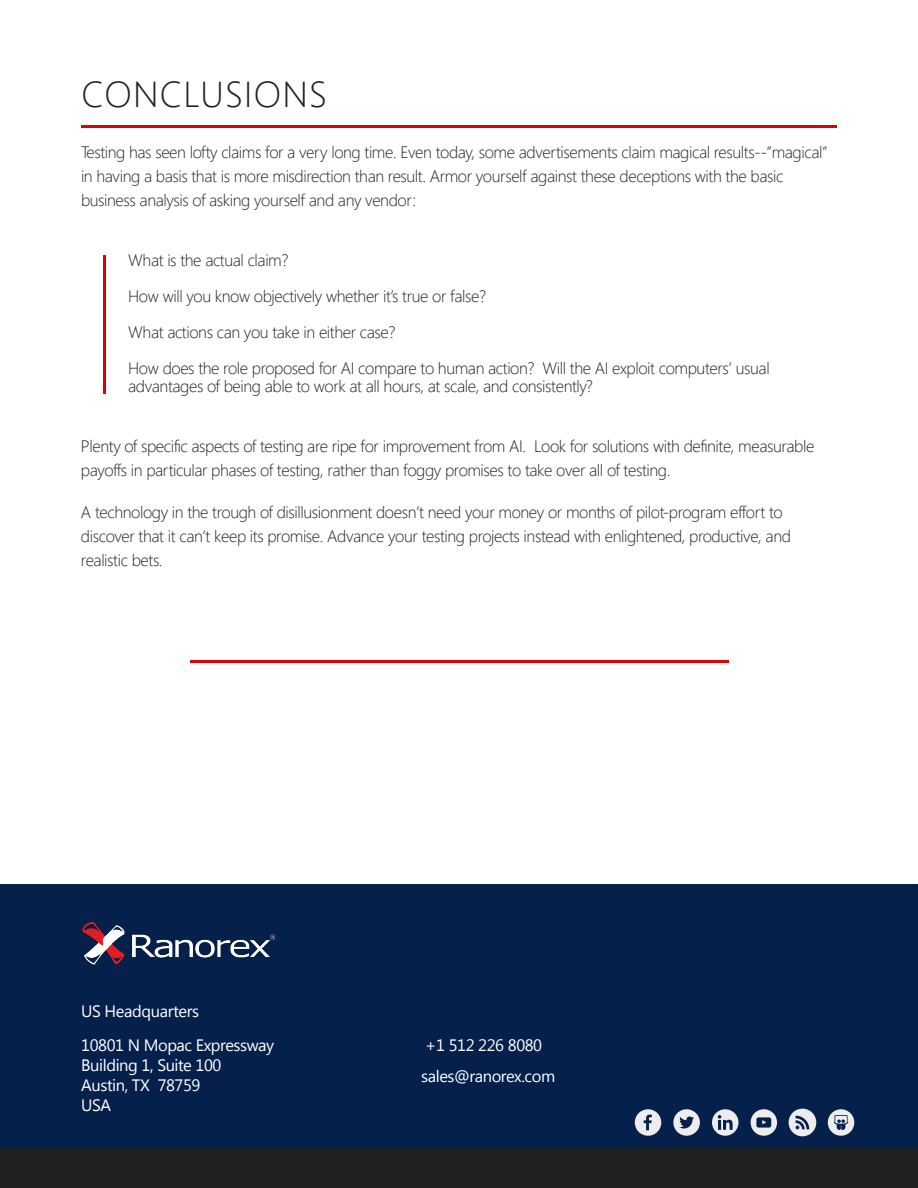
<style>
.page{position:relative;width:918px;height:1188px;background:#fff}
.page>*{position:absolute;margin:0;border:0;box-sizing:border-box;transform-origin:0 0}
.Heading_1_-_24_24_li{font:300 36px "Segoe UI";letter-spacing:.035em;color:#202020}
.Body_-_10_16_Light{font:300 16.5px/24px "Segoe UI";letter-spacing:-.025em;color:#202020}
.Body_Bullet_List{font:300 16.5px/18px "Segoe UI";letter-spacing:-.025em;color:#202020}
.Body_-_10_16_Light-2{font:16.5px "Segoe UI";letter-spacing:-.025em;color:#fff}
</style>
<div class="page">
<div style="left:0;top:885px;width:918px;height:303px;background:#06204c"></div>
<svg style="left:751px;top:1109px;width:26px;height:27px"></svg>
<svg style="left:673px;top:1109px;width:27px;height:27px"></svg>
<svg style="left:712px;top:1109px;width:26px;height:27px"></svg>
<svg style="left:635px;top:1109px;width:26px;height:27px"></svg>
<svg style="left:789px;top:1109px;width:27px;height:27px"></svg>
<svg style="left:828px;top:1109px;width:26px;height:27px"></svg>
<hr style="left:81px;top:125px;width:756px;height:2px;background:#e10000">
<hr style="left:104px;top:255px;width:2px;height:139px;background:#e10000">
<img style="left:82px;top:921px;width:194px;height:44px">
<div style="left:0;top:1148px;width:918px;height:40px;background:#202020"></div>
<hr style="left:190px;top:660px;width:538px;height:3px;background:#e10000">
<p class="Heading_1_-_24_24_li" style="left:82px;top:65px;width:247px">CONCLUSIONS</p>
<p class="Body_-_10_16_Light" style="left:81px;top:140px;width:748px">Testing has seen lofty claims for a very long time. Even today, some advertisements claim magical results--”magical” in having a basis that is more misdirection than result. Armor yourself against these deceptions with the basic business analysis of asking yourself and any vendor:</p>
<p class="Body_Bullet_List" style="left:128px;top:251px;width:162px">What is the actual claim?</p>
<p class="Body_Bullet_List" style="left:128px;top:287px;width:359px">How will you know objectively whether it’s true or false?</p>
<p class="Body_Bullet_List" style="left:128px;top:323px;width:269px">What actions can you take in either case?</p>
<p class="Body_Bullet_List" style="left:128px;top:359px;width:643px">How does the role proposed for AI compare to human action? Will the AI exploit computers’ usual advantages of being able to work at all hours, at scale, and consistently?</p>
<p class="Body_-_10_16_Light" style="left:81px;top:434px;width:735px">Plenty of specific aspects of testing are ripe for improvement from AI. Look for solutions with definite, measurable payoffs in particular phases of testing, rather than foggy promises to take over all of testing.</p>
<p class="Body_-_10_16_Light" style="left:81px;top:500px;width:712px">A technology in the trough of disillusionment doesn’t need your money or months of pilot-program effort to discover that it can’t keep its promise. Advance your testing projects instead with enlightened, productive, and realistic bets.</p>
<p class="Body_-_10_16_Light-2" style="left:81px;top:1000px;width:119px">US Headquarters</p>
<p class="Body_-_10_16_Light-2" style="left:81px;top:1033px;width:194px">10801 N Mopac Expressway</p>
<p class="Body_-_10_16_Light-2" style="left:81px;top:1054px;width:142px">Building 1, Suite 100</p>
<p class="Body_-_10_16_Light-2" style="left:81px;top:1074px;width:121px">Austin, TX 78759</p>
<p class="Body_-_10_16_Light-2" style="left:81px;top:1094px;width:31px">USA</p>
<p class="Body_-_10_16_Light-2" style="left:425px;top:1033px;width:118px">+1 512 226 8080</p>
<p class="Body_-_10_16_Light-2" style="left:421px;top:1065px;width:136px">sales@ranorex.com</p>
</div>
